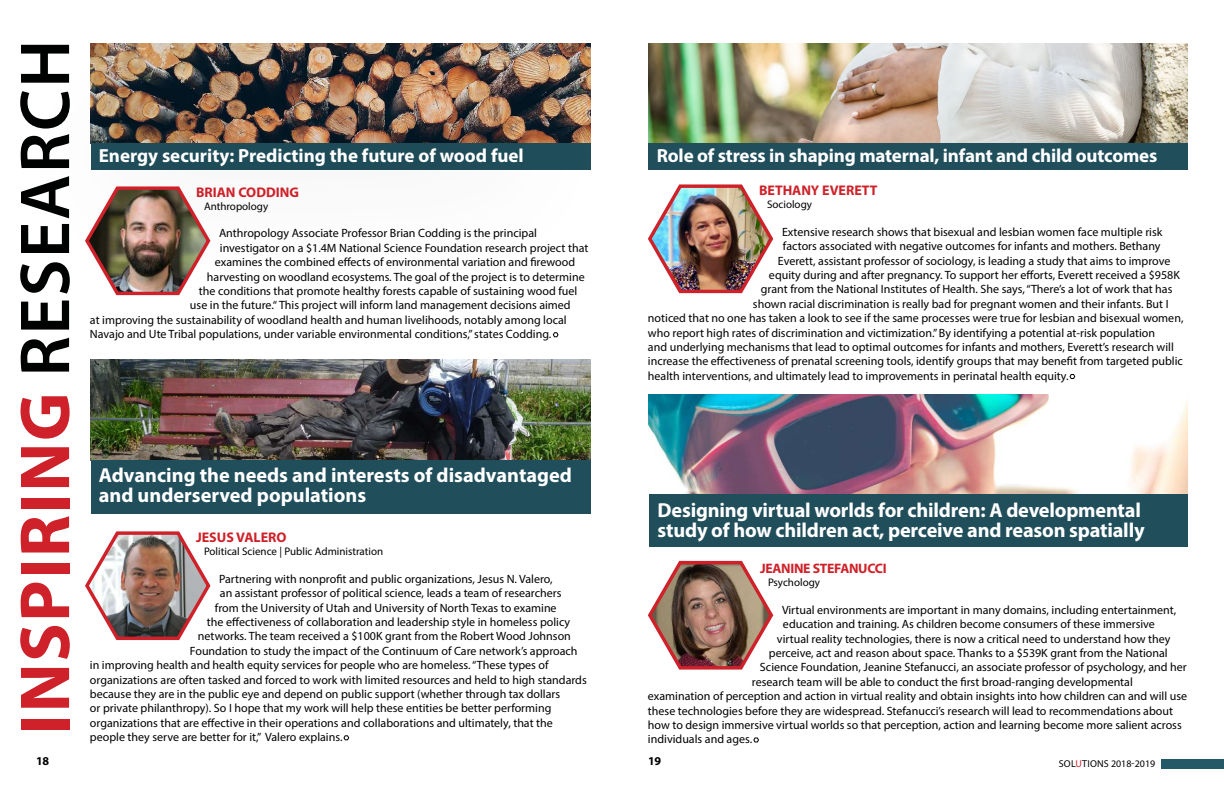
<style>
.page{position:relative;width:1224px;height:792px;background:#fff}
.page>*{position:absolute;margin:0;border:0;box-sizing:border-box;transform-origin:0 0}
.t1{font:700 71.3px "Myriad Pro";letter-spacing:.02em;color:#ce2129}
.t2{font:700 20.3px/20.3px "Myriad Pro";letter-spacing:-.01em;color:#fff}
.t3{font:700 19px "Myriad Pro";letter-spacing:-.01em;color:#fff}
.t4{font:700 14px "Myriad Pro";color:#ce2129}
.t5{font:700 13.8px "Myriad Pro";letter-spacing:-.02em;color:#ce2129}
.t6{font:12px "Myriad Pro";color:#000}
.t7{font:700 12px "Myriad Pro";color:#000}
.t8{font:11px "Myriad Pro";color:#000}
.t9{font:10px "Myriad Pro";letter-spacing:.01em;color:#000}
.s1{font-weight:600;color:#000101}
.s2{color:#000101}
.s3{color:#ce2129}
</style>
<div class="page">
<div style="left:1161px;top:759px;width:63px;height:10px;background:#255967"></div>
<img style="left:648px;top:43px;width:540px;height:101px">
<div style="left:9px;top:37px;width:604px;height:238px;background:#000;opacity:.75"></div>
<img style="left:91px;top:360px;width:499px;height:100px">
<div style="left:91px;top:460px;width:499px;height:54px;background:#204e5b"></div>
<img style="left:648px;top:394px;width:539px;height:100px">
<div style="left:649px;top:494px;width:539px;height:53px;background:#204e5b"></div>
<div style="left:648px;top:144px;width:540px;height:26px;background:#204e5b"></div>
<img style="left:83px;top:183px;width:129px;height:113px">
<img style="left:648px;top:184px;width:126px;height:110px">
<svg style="left:553px;top:332px;width:6px;height:5px"></svg>
<svg style="left:343px;top:735px;width:6px;height:6px"></svg>
<svg style="left:1069px;top:374px;width:6px;height:5px"></svg>
<svg style="left:753px;top:737px;width:6px;height:6px"></svg>
<img style="left:85px;top:531px;width:126px;height:110px">
<img style="left:648px;top:560px;width:126px;height:110px">
<h1 class="t1" style="left:-1px;top:734px;width:696px;rotate:-90deg">INSPIRING <span class="s1">RESEARCH</span></h1>
<h3 class="t3" style="left:99px;top:143px;width:427px">Energy security: Predicting the future of wood fuel</h3>
<p class="t4" style="left:196px;top:183px;width:105px">BRIAN CODDING</p>
<p class="t8" style="left:204px;top:199px;width:66px">Anthropology</p>
<p class="t6" style="left:219px;top:226px;width:320px">Anthropology Associate Professor Brian Codding is the principal</p>
<p class="t6" style="left:220px;top:240px;width:370px">investigator on a $1.4M National Science Foundation research project that</p>
<p class="t6" style="left:215px;top:255px;width:362px">examines the combined effects of environmental variation and firewood</p>
<p class="t6" style="left:207px;top:269px;width:379px">harvesting on woodland ecosystems. The goal of the project is to determine</p>
<p class="t6" style="left:199px;top:284px;width:380px">the conditions that promote healthy forests capable of sustaining wood fuel</p>
<p class="t6" style="left:190px;top:298px;width:382px">use in the future.“ This project will inform land management decisions aimed</p>
<p class="t6" style="left:90px;top:312px;width:478px">at improving the sustainability of woodland health and human livelihoods, notably among local</p>
<p class="t6" style="left:90px;top:327px;width:463px">Navajo and Ute Tribal populations, under variable environmental conditions,” states Codding.</p>
<h2 class="t2" style="left:99px;top:464px;width:475px">Advancing the needs and interests of disadvantaged and underserved populations</h2>
<p class="t4" style="left:196px;top:528px;width:92px">JESUS VALERO</p>
<p class="t8" style="left:204px;top:545px;width:181px">Political Science | Public Administration</p>
<p class="t6" style="left:219px;top:571px;width:335px">Partnering with nonprofit and public organizations, Jesus N. Valero,</p>
<p class="t6" style="left:220px;top:586px;width:343px">an assistant professor of political science, leads a team of researchers</p>
<p class="t6" style="left:215px;top:600px;width:343px">from the University of Utah and University of North Texas to examine</p>
<p class="t6" style="left:207px;top:614px;width:365px">the effectiveness of collaboration and leadership style in homeless policy</p>
<p class="t6" style="left:198px;top:629px;width:374px">networks. The team received a $100K grant from the Robert Wood Johnson</p>
<p class="t6" style="left:190px;top:643px;width:389px">Foundation to study the impact of the Continuum of Care network’s approach</p>
<p class="t6" style="left:90px;top:658px;width:460px">in improving health and health equity services for people who are homeless. “These types of</p>
<p class="t6" style="left:90px;top:672px;width:498px">organizations are often tasked and forced to work with limited resources and held to high standards</p>
<p class="t6" style="left:90px;top:686px;width:472px">because they are in the public eye and depend on public support (whether through tax dollars</p>
<p class="t6" style="left:90px;top:701px;width:463px">or private philanthropy). So I hope that my work will help these entities be better performing</p>
<p class="t6" style="left:90px;top:715px;width:464px">organizations that are effective in their operations and collaborations and ultimately, that the</p>
<p class="t6" style="left:90px;top:730px;width:254px">people they serve are better for it,” Valero explains.</p>
<h3 class="t3" style="left:657px;top:143px;width:502px">Role of stress in shaping maternal, infant and child outcomes</h3>
<p class="t4" style="left:759px;top:181px;width:120px">BETHANY EVERETT</p>
<p class="t8" style="left:767px;top:198px;width:47px">Sociology</p>
<p class="t6" style="left:782px;top:224px;width:382px">Extensive research shows that bisexual and lesbian women face multiple risk</p>
<p class="t6" style="left:783px;top:239px;width:379px">factors associated with negative outcomes for infants and mothers. Bethany</p>
<p class="t6" style="left:778px;top:253px;width:394px">Everett, assistant professor of sociology, is leading a study that aims to improve</p>
<p class="t6" style="left:769px;top:268px;width:412px">equity during and after pregnancy. To support her efforts, Everett received a <span class="s2">$958K</span></p>
<p class="t6" style="left:761px;top:282px;width:413px"><span class="s2">grant</span> from the National Institutes of Health. She says, “There’s a lot of work that has</p>
<p class="t6" style="left:753px;top:296px;width:417px">shown racial discrimination is really bad for pregnant women and their infants. But I</p>
<p class="t6" style="left:648px;top:311px;width:537px">noticed that no one has taken a look to see if the same processes were true for lesbian and bisexual women,</p>
<p class="t6" style="left:648px;top:325px;width:509px">who report high rates of discrimination and victimization.” By identifying a potential at-risk population</p>
<p class="t6" style="left:648px;top:340px;width:527px">and underlying mechanisms that lead to optimal outcomes for infants and mothers, Everett’s research will</p>
<p class="t6" style="left:648px;top:354px;width:536px">increase the effectiveness of prenatal screening tools, identify groups that may benefit from targeted public</p>
<p class="t6" style="left:648px;top:368px;width:422px">health interventions, and ultimately lead to improvements in perinatal health equity.</p>
<h2 class="t2" style="left:658px;top:499px;width:489px">Designing virtual worlds for children: A developmental study of how children act, perceive and reason spatially</h2>
<p class="t5" style="left:760px;top:559px;width:128px">JEANINE STEFANUCCI</p>
<p class="t8" style="left:768px;top:576px;width:54px">Psychology</p>
<p class="t6" style="left:782px;top:602px;width:396px">Virtual environments are important in many domains, including entertainment,</p>
<p class="t6" style="left:783px;top:617px;width:373px">education and training. As children become consumers of these immersive</p>
<p class="t6" style="left:777px;top:631px;width:395px">virtual reality technologies, there is now a critical need to understand how they</p>
<p class="t6" style="left:769px;top:646px;width:400px">perceive, act and reason about space. Thanks to a $539K grant from the National</p>
<p class="t6" style="left:760px;top:660px;width:428px">Science Foundation, Jeanine Stefanucci, an associate professor of psychology, and her</p>
<p class="t6" style="left:752px;top:674px;width:382px">research team will be able to conduct the first broad-ranging developmental</p>
<p class="t6" style="left:648px;top:689px;width:541px">examination of perception and action in virtual reality and obtain insights into how children can and will use</p>
<p class="t6" style="left:648px;top:703px;width:527px">these technologies before they are widespread. Stefanucci’s research will lead to recommendations about</p>
<p class="t6" style="left:648px;top:718px;width:535px">how to design immersive virtual worlds so that perception, action and learning become more salient across</p>
<p class="t6" style="left:648px;top:732px;width:106px">individuals and ages.</p>
<p class="t7" style="left:36px;top:753px;width:15px">18</p>
<p class="t7" style="left:648px;top:753px;width:15px">19</p>
<p class="t9" style="left:1059px;top:758px;width:98px">SOL<span class="s3">U</span>TIONS 2018-2019</p>
</div>
